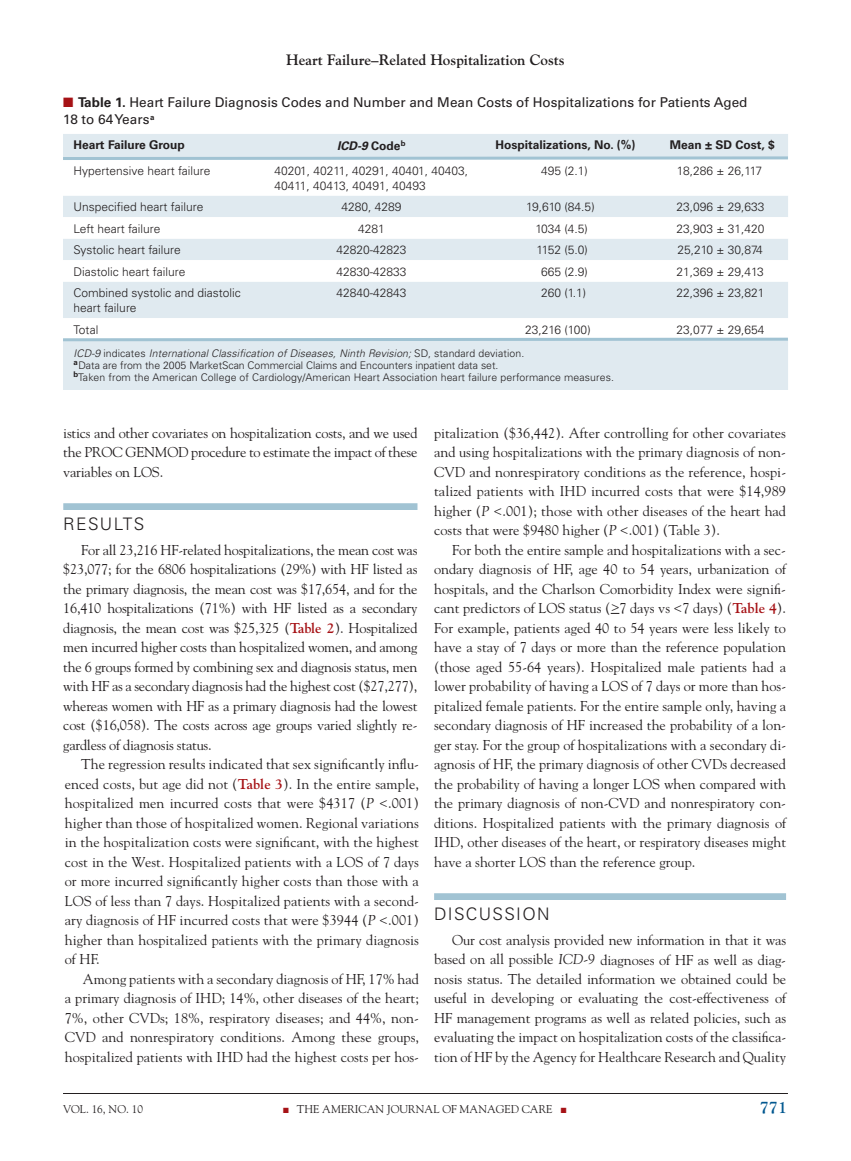
<style>
.page{position:relative;width:851px;height:1161px;background:#fff}
.page>*{position:absolute;margin:0;border:0;box-sizing:border-box;transform-origin:0 0}
.t1{font:300 17.25px "Univers";letter-spacing:.075em;color:#231f20}
.t2{font:700 16.5px "Goudy";color:#00578f}
.t3{font:700 15px "Goudy";color:#231f20}
.t4{font:14.25px/19.5px "Goudy";color:#231f20;text-align:justify}
.t5{font:13.5px/16.5px "Univers";color:#231f20}
.t6{font:300 12px/15px "Univers";color:#231f20}
.t7{font:700 12px "Univers";color:#231f20}
.t8{font:italic 700 12px "Univers";color:#231f20}
.t9{font:11.25px "Goudy";color:#231f20}
.t10{font:300 10.5px/12px "Univers";letter-spacing:.01em;color:#231f20}
.s1{color:#a61216}
.s2{font-weight:700}
.s3{font-style:normal}
.s4{font-style:italic}
.s5{font-weight:700;color:#a61216}
</style>
<div class="page">
<hr style="left:63px;top:1093px;width:725px;height:1px;background:#231f20">
<div style="left:434px;top:893px;width:352px;height:7px;background:#a1c3d3"></div>
<div style="left:63px;top:503px;width:354px;height:7px;background:#a1c3d3"></div>
<div style="left:63px;top:134px;width:725px;height:256px;background:#e0eaf0"></div>
<svg style="left:63px;top:162px;width:725px;height:174px"></svg>
<svg style="left:63px;top:336px;width:725px;height:7px"></svg>
<svg style="left:63px;top:155px;width:725px;height:7px"></svg>
<p class="t3" style="left:286px;top:51px;width:280px">Heart Failure–Related Hospitalization Costs</p>
<p class="t5" style="left:63px;top:95px;width:686px"><span class="s1">■</span> <span class="s2">Table 1.</span> Heart Failure Diagnosis Codes and Number and Mean Costs of Hospitalizations for Patients Aged<br>18 to 64 Years<sup>a</sup></p>
<p class="t7" style="left:73px;top:138px;width:113px">Heart Failure Group</p>
<p class="t8" style="left:337px;top:139px;width:70px">ICD-9 <span class="s3">Code</span><sup>b</sup></p>
<p class="t7" style="left:495px;top:138px;width:141px">Hospitalizations, No. (%)</p>
<p class="t7" style="left:669px;top:138px;width:106px">Mean ± SD Cost, $</p>
<p class="t6" style="left:73px;top:163px;width:138px">Hypertensive heart failure</p>
<p class="t6" style="left:274px;top:163px;width:195px">40201, 40211, 40291, 40401, 40403,<br>40411, 40413, 40491, 40493</p>
<p class="t6" style="left:541px;top:163px;width:48px">495 (2.1)</p>
<p class="t6" style="left:676px;top:163px;width:87px">18,286 ± 26,117</p>
<p class="t6" style="left:73px;top:199px;width:131px">Unspecified heart failure</p>
<p class="t6" style="left:341px;top:199px;width:62px">4280, 4289</p>
<p class="t6" style="left:526px;top:199px;width:70px">19,610 (84.5)</p>
<p class="t6" style="left:676px;top:199px;width:89px">23,096 ± 29,633</p>
<p class="t6" style="left:73px;top:221px;width:88px">Left heart failure</p>
<p class="t6" style="left:358px;top:221px;width:28px">4281</p>
<p class="t6" style="left:535px;top:221px;width:54px">1034 (4.5)</p>
<p class="t6" style="left:676px;top:221px;width:89px">23,903 ± 31,420</p>
<p class="t6" style="left:73px;top:242px;width:109px">Systolic heart failure</p>
<p class="t6" style="left:336px;top:242px;width:72px">42820-42823</p>
<p class="t6" style="left:536px;top:242px;width:53px">1152 (5.0)</p>
<p class="t6" style="left:677px;top:242px;width:87px">25,210 ± 30,874</p>
<p class="t6" style="left:73px;top:264px;width:113px">Diastolic heart failure</p>
<p class="t6" style="left:336px;top:264px;width:72px">42830-42833</p>
<p class="t6" style="left:541px;top:264px;width:48px">665 (2.9)</p>
<p class="t6" style="left:676px;top:264px;width:89px">21,369 ± 29,413</p>
<p class="t6" style="left:73px;top:285px;width:169px">Combined systolic and diastolic heart failure</p>
<p class="t6" style="left:336px;top:285px;width:72px">42840-42843</p>
<p class="t6" style="left:541px;top:285px;width:47px">260 (1.1)</p>
<p class="t6" style="left:676px;top:285px;width:89px">22,396 ± 23,821</p>
<p class="t6" style="left:73px;top:322px;width:26px">Total</p>
<p class="t6" style="left:525px;top:322px;width:67px">23,216 (100)</p>
<p class="t6" style="left:676px;top:322px;width:89px">23,077 ± 29,654</p>
<p class="t10" style="left:73px;top:347px;width:542px"><span class="s4">ICD-9</span> indicates <span class="s4">International Classification of Diseases, Ninth Revision;</span> SD, standard deviation.<br><sup>a</sup>Data are from the 2005 MarketScan Commercial Claims and Encounters inpatient data set.<br><sup>b</sup>Taken from the American College of Cardiology/American Heart Association heart failure performance measures.</p>
<p class="t4" style="left:63px;top:423px;width:356px">istics and other covariates on hospitalization costs, and we used the PROC GENMOD procedure to estimate the impact of these variables on LOS.</p>
<p class="t1" style="left:63px;top:513px;width:83px">RESULTS</p>
<p class="t4" style="left:63px;top:540px;width:356px;text-indent:18px">For all 23,216 HF-related hospitalizations, the mean cost was $23,077; for the 6806 hospitalizations (29%) with HF listed as the primary diagnosis, the mean cost was $17,654, and for the 16,410 hospitalizations (71%) with HF listed as a secondary diagnosis, the mean cost was $25,325 (<span class="s5">Table 2</span>). Hospitalized men incurred higher costs than hospitalized women, and among the 6 groups formed by combining sex and diagnosis status, men with HF as a secondary diagnosis had the highest cost ($27,277), whereas women with HF as a primary diagnosis had the lowest cost ($16,058). The costs across age groups varied slightly re&shy;gardless of diagnosis status.</p>
<p class="t4" style="left:65px;top:755px;width:356px;text-indent:17px">The regression results indicated that sex significantly influ&shy;enced costs, but age did not (<span class="s5">Table 3</span>). In the entire sample, hospitalized men incurred costs that were $4317 (<span class="s4">P</span> &lt;.001) higher than those of hospitalized women. Regional variations in the hospitalization costs were significant, with the highest cost in the West. Hospitalized patients with a LOS of 7 days or more incurred significantly higher costs than those with a LOS of less than 7 days. Hospitalized patients with a second&shy;ary diagnosis of HF incurred costs that were $3944 (<span class="s4">P</span> &lt;.001) higher than hospitalized patients with the primary diagnosis of HF.</p>
<p class="t4" style="left:65px;top:969px;width:356px;text-indent:18px">Among patients with a secondary diagnosis of HF, 17% had a primary diagnosis of IHD; 14%, other diseases of the heart; 7%, other CVDs; 18%, respiratory diseases; and 44%, non-CVD and nonrespiratory conditions. Among these groups, hospitalized patients with IHD had the highest costs per hos-</p>
<p class="t4" style="left:434px;top:423px;width:353px">pitalization ($36,442). After controlling for other covariates and using hospitalizations with the primary diagnosis of non-CVD and nonrespiratory conditions as the reference, hospi&shy;talized patients with IHD incurred costs that were $14,989 higher (<span class="s4">P</span> &lt;.001); those with other diseases of the heart had costs that were $9480 higher (<span class="s4">P</span> &lt;.001) (Table 3).</p>
<p class="t4" style="left:434px;top:540px;width:353px;text-indent:18px">For both the entire sample and hospitalizations with a sec&shy;ondary diagnosis of HF, age 40 to 54 years, urbanization of hospitals, and the Charlson Comorbidity Index were signifi&shy;cant predictors of LOS status (&gt;7 days vs &lt;7 days) (<span class="s5">Table 4</span>).<br>For example, patients aged 40 to 54 years were less likely to have a stay of 7 days or more than the reference population (those aged 55-64 years). Hospitalized male patients had a lower probability of having a LOS of 7 days or more than hos&shy;pitalized female patients. For the entire sample only, having a secondary diagnosis of HF increased the probability of a lon&shy;ger stay. For the group of hospitalizations with a secondary di&shy;agnosis of HF, the primary diagnosis of other CVDs decreased the probability of having a longer LOS when compared with the primary diagnosis of non-CVD and nonrespiratory con&shy;ditions. Hospitalized patients with the primary diagnosis of IHD, other diseases of the heart, or respiratory diseases might have a shorter LOS than the reference group.</p>
<p class="t1" style="left:434px;top:903px;width:117px">DISCUSSION</p>
<p class="t4" style="left:434px;top:930px;width:353px;text-indent:18px">Our cost analysis provided new information in that it was based on all possible <span class="s4">ICD-9</span> diagnoses of HF as well as diag&shy;nosis status. The detailed information we obtained could be useful in developing or evaluating the cost-effectiveness of HF management programs as well as related policies, such as evaluating the impact on hospitalization costs of the classifica&shy;tion of HF by the Agency for Healthcare Research and Quality</p>
<p class="t9" style="left:63px;top:1102px;width:81px">VOL. 16, NO. 10</p>
<p class="t9" style="left:283px;top:1102px;width:285px"><span class="s1">■</span> THE AMERICAN JOURNAL OF MANAGED CARE <span class="s1">■</span></p>
<p class="t2" style="left:759px;top:1098px;width:29px">771</p>
</div>
